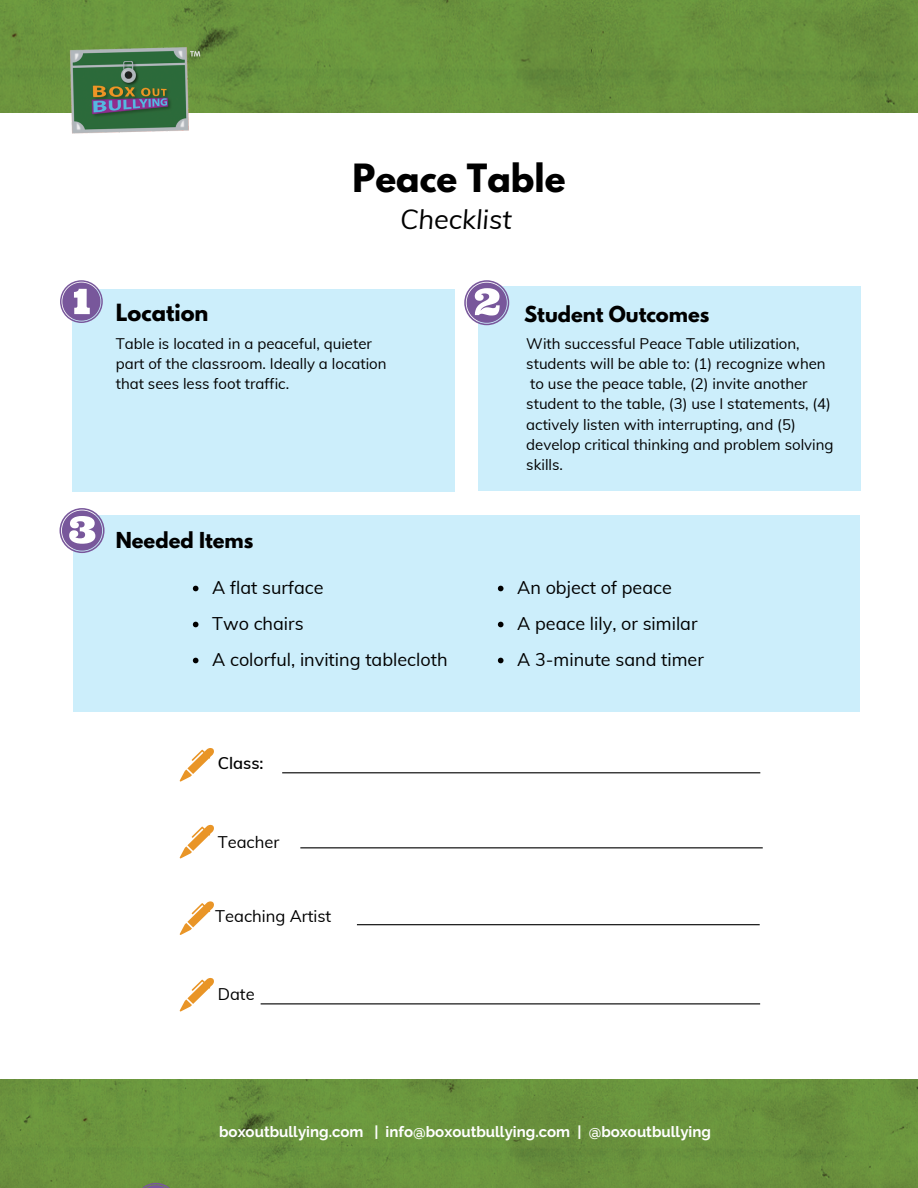
<style>
.page{position:relative;width:918px;height:1188px;background:#fff}
.page>*{position:absolute;margin:0;border:0;box-sizing:border-box;transform-origin:0 0}
.t1{font:700 34.5px "League Spartan";color:#000}
.t2{font:italic 27px "Muli";color:#000}
.t3{font:700 21px "League Spartan";color:#000}
.t4{font:700 19.5px "League Spartan";color:#000}
.t5{font:18px/36px "Muli";color:#000}
.t6{font:16.5px "Muli";color:#000}
.t7{font:600 16.5px "Muli";color:#000}
.t8{font:15px/20.2px "Muli";color:#000}
.t9{font:700 15px "Raleway";color:#fff}
</style>
<div class="page">
<img style="left:0;top:0;width:918px;height:113px">
<img style="left:0;top:1079px;width:918px;height:109px">
<img style="left:64px;top:43px;width:139px;height:91px">
<div style="left:72px;top:289px;width:383px;height:203px;background:#cceefb"></div>
<div style="left:478px;top:286px;width:383px;height:205px;background:#cceefb"></div>
<div style="left:74px;top:515px;width:786px;height:197px;background:#cceefb"></div>
<svg style="left:60px;top:280px;width:43px;height:43px"></svg>
<svg style="left:464px;top:280px;width:45px;height:45px"></svg>
<svg style="left:60px;top:508px;width:45px;height:45px"></svg>
<svg style="left:135px;top:1183px;width:42px;height:5px"></svg>
<svg style="left:193px;top:586px;width:5px;height:5px"></svg>
<svg style="left:193px;top:622px;width:5px;height:5px"></svg>
<svg style="left:193px;top:658px;width:5px;height:5px"></svg>
<svg style="left:498px;top:586px;width:6px;height:5px"></svg>
<svg style="left:498px;top:622px;width:6px;height:5px"></svg>
<svg style="left:498px;top:658px;width:6px;height:5px"></svg>
<hr style="left:357px;top:924px;width:403px;height:1px;background:#000">
<hr style="left:300px;top:847px;width:463px;height:1px;background:#000">
<svg style="left:180px;top:824px;width:34px;height:34px"></svg>
<svg style="left:180px;top:901px;width:34px;height:34px"></svg>
<svg style="left:180px;top:748px;width:34px;height:34px"></svg>
<hr style="left:282px;top:772px;width:478px;height:1px;background:#000">
<hr style="left:261px;top:1003px;width:499px;height:1px;background:#000">
<svg style="left:180px;top:977px;width:34px;height:34px"></svg>
<h1 class="t1" style="left:352px;top:160px;width:215px">Peace Table</h1>
<h2 class="t2" style="left:400px;top:202px;width:113px">Checklist</h2>
<h3 class="t3" style="left:116px;top:302px;width:94px">Location</h3>
<h3 class="t4" style="left:524px;top:304px;width:187px">Student Outcomes</h3>
<p class="t8" style="left:116px;top:333px;width:272px">Table is located in a peaceful, quieter part of the classroom. Ideally a location that sees less foot traffic.</p>
<p class="t8" style="left:526px;top:333px;width:309px">With successful Peace Table utilization, students will be able to: (1) recognize when to use the peace table, (2) invite another student to the table, (3) use I statements, (4) actively listen with interrupting, and (5) develop critical thinking and problem solving skills.</p>
<h3 class="t4" style="left:116px;top:530px;width:139px">Needed Items</h3>
<p class="t5" style="left:212px;top:569px;width:237px">A flat surface<br>Two chairs<br>A colorful, inviting tablecloth</p>
<p class="t5" style="left:517px;top:569px;width:188px">An object of peace<br>A peace lily, or similar<br>A 3-minute sand timer</p>
<p class="t7" style="left:218px;top:753px;width:47px">Class:</p>
<p class="t6" style="left:218px;top:831px;width:63px">Teacher</p>
<p class="t6" style="left:215px;top:906px;width:118px">Teaching Artist</p>
<p class="t6" style="left:218px;top:984px;width:38px">Date</p>
<p class="t9" style="left:219px;top:1123px;width:493px">boxoutbullying.com | info@boxoutbullying.com | @boxoutbullying</p>
</div>
